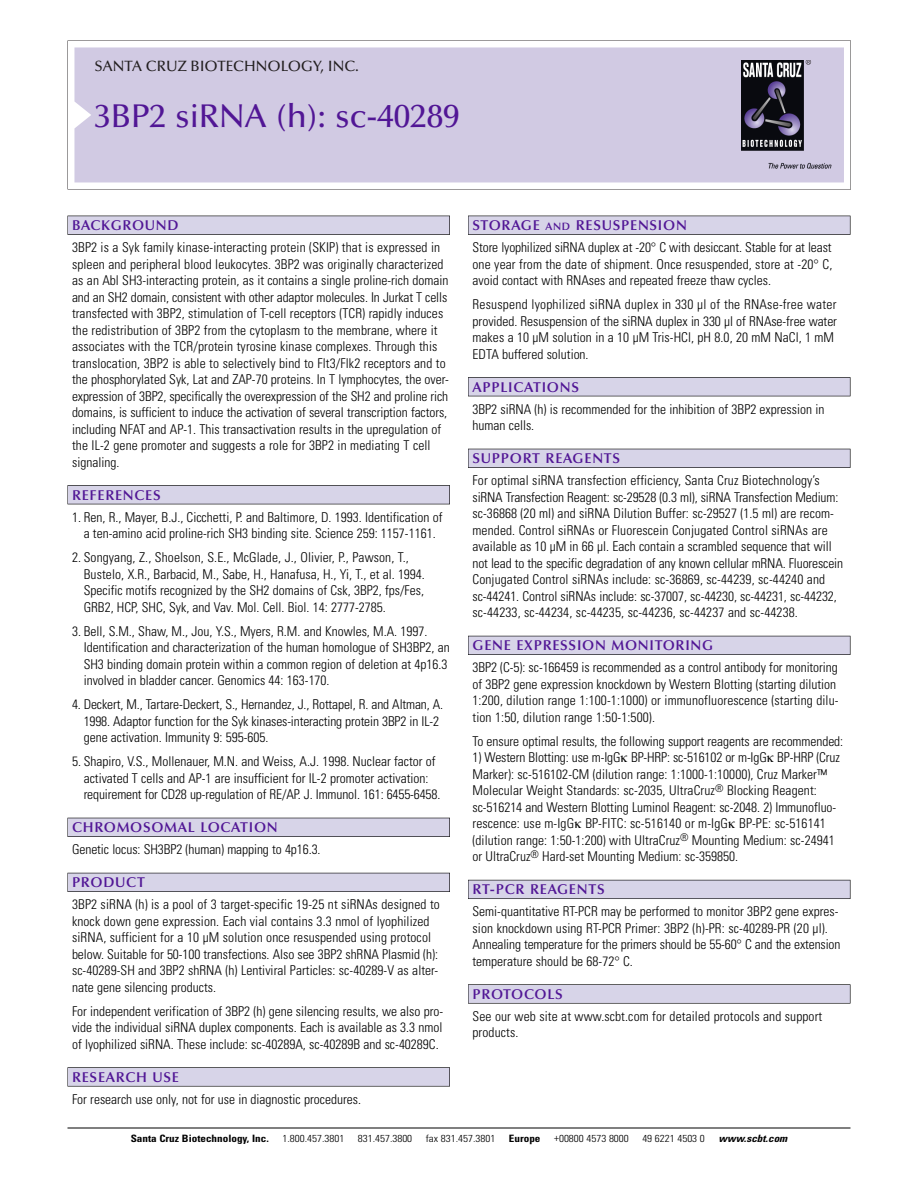
<style>
.page{position:relative;width:918px;height:1188px;background:#fff}
.page>*{position:absolute;margin:0;border:0;box-sizing:border-box;transform-origin:0 0}
.t1{font:500 33px "Optima";color:#511695}
.t2{font:500 15px "Optima";color:#231f20}
.t3{font:600 14.25px "Optima";letter-spacing:.05em;color:#511695}
.t4{font:300 condensed 13.5px/16.5px "Univers";color:#000}
.t5{font:300 condensed 10.2px "Univers";color:#000;scale:1.1 1}
.t6{font:700 condensed 10.2px "Univers";color:#000;scale:1.1 1}
.t7{font:italic 700 condensed 10.2px "Univers";color:#000;scale:1.1 1}
.s1{font-size:10.65px}
</style>
<div class="page">
<svg style="left:68px;top:40px;width:783px;height:149px"></svg>
<div style="left:74px;top:47px;width:770px;height:135px;background:#d1cae3"></div>
<img style="left:741px;top:60px;width:90px;height:108px">
<div style="left:68px;top:216px;width:382px;height:19px;background:#535256"></div>
<div style="left:68px;top:216px;width:381px;height:18px;background:#d7d4e8"></div>
<div style="left:68px;top:485px;width:382px;height:19px;background:#515155"></div>
<div style="left:68px;top:486px;width:381px;height:18px;background:#d7d4e8"></div>
<div style="left:68px;top:818px;width:382px;height:19px;background:#515057"></div>
<div style="left:68px;top:818px;width:381px;height:18px;background:#d7d4e8"></div>
<div style="left:68px;top:873px;width:382px;height:19px;background:#535259"></div>
<div style="left:68px;top:873px;width:381px;height:18px;background:#d7d4e8"></div>
<svg style="left:68px;top:1067px;width:382px;height:20px"></svg>
<div style="left:68px;top:1068px;width:381px;height:18px;background:#d7d4e8"></div>
<div style="left:468px;top:216px;width:382px;height:19px;background:#535256"></div>
<div style="left:468px;top:216px;width:382px;height:18px;background:#d7d4e8"></div>
<div style="left:468px;top:377px;width:382px;height:19px;background:#515155"></div>
<div style="left:468px;top:378px;width:382px;height:18px;background:#d7d4e8"></div>
<div style="left:468px;top:449px;width:382px;height:19px;background:#515057"></div>
<div style="left:468px;top:449px;width:382px;height:18px;background:#d7d4e8"></div>
<div style="left:468px;top:636px;width:382px;height:19px;background:#535259"></div>
<div style="left:468px;top:636px;width:382px;height:18px;background:#d7d4e8"></div>
<div style="left:468px;top:880px;width:382px;height:19px;background:#595860"></div>
<div style="left:468px;top:880px;width:382px;height:18px;background:#d7d4e8"></div>
<div style="left:468px;top:984px;width:382px;height:20px;background:#676767"></div>
<div style="left:468px;top:985px;width:382px;height:18px;background:#d7d4e8"></div>
<hr style="left:68px;top:1128px;width:782px;height:1px;background:#000">
<p class="t2" style="left:94px;top:60px;width:266px">SANTA CRUZ BIOTECHNOLOGY, INC.</p>
<p class="t1" style="left:94px;top:102px;width:367px">3BP2 siRNA (h): sc-40289</p>
<p class="t3" style="left:72px;top:219px;width:108px">BACKGROUND</p>
<p class="t4" style="left:72px;top:240px;width:378px">3BP2 is a Syk family kinase-interacting protein (SKIP) that is expressed in spleen and peripheral blood leukocytes. 3BP2 was originally characterized as an Abl SH3-interacting protein, as it contains a single proline-rich domain and an SH2 domain, consistent with other adaptor molecules. In Jurkat T cells transfected with 3BP2, stimulation of T-cell receptors (TCR) rapidly induces the redistribution of 3BP2 from the cytoplasm to the membrane, where it associates with the TCR/protein tyrosine kinase complexes. Through this translocation, 3BP2 is able to selectively bind to Flt3/Flk2 receptors and to the phosphorylated Syk, Lat and ZAP-70 proteins. In T lymphocytes, the over&shy;expression of 3BP2, specifically the overexpression of the SH2 and proline rich domains, is sufficient to induce the activation of several transcription factors, including NFAT and AP-1. This transactivation results in the upregulation of the IL-2 gene promoter and suggests a role for 3BP2 in mediating T cell signaling.</p>
<p class="t3" style="left:72px;top:489px;width:90px">REFERENCES</p>
<p class="t4" style="left:72px;top:510px;width:372px;text-align:center">1. Ren, R., Mayer, B.J., Cicchetti, P. and Baltimore, D. 1993. Identification of a ten-amino acid proline-rich SH3 binding site. Science 259: 1157-1161.</p>
<p class="t4" style="left:84px;top:550px;width:343px;text-indent:-12px">2. Songyang, Z., Shoelson, S.E., McGlade, J., Olivier, P., Pawson, T., Bustelo, X.R., Barbacid, M., Sabe, H., Hanafusa, H., Yi, T., et al. 1994.<br>Specific motifs recognized by the SH2 domains of Csk, 3BP2, fps/Fes, GRB2, HCP, SHC, Syk, and Vav. Mol. Cell. Biol. 14: 2777-2785.</p>
<p class="t4" style="left:84px;top:624px;width:368px;text-indent:-12px">3. Bell, S.M., Shaw, M., Jou, Y.S., Myers, R.M. and Knowles, M.A. 1997.<br>Identification and characterization of the human homologue of SH3BP2, an SH3 binding domain protein within a common region of deletion at 4p16.3 involved in bladder cancer. Genomics 44: 163-170.</p>
<p class="t4" style="left:84px;top:697px;width:361px;text-indent:-12px">4. Deckert, M., Tartare-Deckert, S., Hernandez, J., Rottapel, R. and Altman, A.<br>1998. Adaptor function for the Syk kinases-interacting protein 3BP2 in IL-2 gene activation. Immunity 9: 595-605.</p>
<p class="t4" style="left:84px;top:754px;width:358px;text-indent:-12px">5. Shapiro, V.S., Mollenauer, M.N. and Weiss, A.J. 1998. Nuclear factor of activated T cells and AP-1 are insufficient for IL-2 promoter activation: requirement for CD28 up-regulation of RE/AP. J. Immunol. 161: 6455-6458.</p>
<p class="t3" style="left:72px;top:821px;width:207px">CHROMOSOMAL LOCATION</p>
<p class="t4" style="left:72px;top:843px;width:250px">Genetic locus: SH3BP2 (human) mapping to 4p16.3.</p>
<p class="t3" style="left:72px;top:876px;width:74px">PRODUCT</p>
<p class="t4" style="left:72px;top:898px;width:369px">3BP2 siRNA (h) is a pool of 3 target-specific 19-25 nt siRNAs designed to knock down gene expression. Each vial contains 3.3 nmol of lyophilized siRNA, sufficient for a 10 µM solution once resuspended using protocol below. Suitable for 50-100 transfections. Also see 3BP2 shRNA Plasmid (h): sc-40289-SH and 3BP2 shRNA (h) Lentiviral Particles: sc-40289-V as alter&shy;nate gene silencing products.</p>
<p class="t4" style="left:72px;top:1004px;width:373px;text-align:justify">For independent verification of 3BP2 (h) gene silencing results, we also pro&shy;vide the individual siRNA duplex components. Each is available as 3.3 nmol of lyophilized siRNA. These include: sc-40289A, sc-40289B and sc-40289C.</p>
<p class="t3" style="left:72px;top:1071px;width:109px">RESEARCH USE</p>
<p class="t4" style="left:72px;top:1092px;width:291px">For research use only, not for use in diagnostic procedures.</p>
<p class="t3" style="left:473px;top:219px;width:216px">STORAGE <span class="s1">AND</span> RESUSPENSION</p>
<p class="t4" style="left:473px;top:240px;width:361px;text-align:justify">Store lyophilized siRNA duplex at -20° C with desiccant. Stable for at least one year from the date of shipment. Once resuspended, store at -20° C, avoid contact with RNAses and repeated freeze thaw cycles.</p>
<p class="t4" style="left:473px;top:297px;width:366px">Resuspend lyophilized siRNA duplex in 330 µl of the RNAse-free water provided. Resuspension of the siRNA duplex in 330 µl of RNAse-free water makes a 10 µM solution in a 10 µM Tris-HCl, pH 8.0, 20 mM NaCl, 1 mM EDTA buffered solution.</p>
<p class="t3" style="left:473px;top:381px;width:108px">APPLICATIONS</p>
<p class="t4" style="left:473px;top:402px;width:353px">3BP2 siRNA (h) is recommended for the inhibition of 3BP2 expression in human cells.</p>
<p class="t3" style="left:473px;top:452px;width:149px">SUPPORT REAGENTS</p>
<p class="t4" style="left:473px;top:474px;width:372px">For optimal siRNA transfection efficiency, Santa Cruz Biotechnology’s siRNA Transfection Reagent: sc-29528 (0.3 ml), siRNA Transfection Medium: sc-36868 (20 ml) and siRNA Dilution Buffer: sc-29527 (1.5 ml) are recom&shy;mended. Control siRNAs or Fluorescein Conjugated Control siRNAs are available as 10 µM in 66 µl. Each contain a scrambled sequence that will not lead to the specific degradation of any known cellular mRNA. Fluorescein Conjugated Control siRNAs include: sc-36869, sc-44239, sc-44240 and sc-44241. Control siRNAs include: sc-37007, sc-44230, sc-44231, sc-44232, sc-44233, sc-44234, sc-44235, sc-44236, sc-44237 and sc-44238.</p>
<p class="t3" style="left:473px;top:639px;width:242px">GENE EXPRESSION MONITORING</p>
<p class="t4" style="left:473px;top:661px;width:367px">3BP2 (C-5): sc-166459 is recommended as a control antibody for monitoring of 3BP2 gene expression knockdown by Western Blotting (starting dilution 1:200, dilution range 1:100-1:1000) or immunofluorescence (starting dilu&shy;tion 1:50, dilution range 1:50-1:500).</p>
<p class="t4" style="left:473px;top:734px;width:372px">To ensure optimal results, the following support reagents are recommended:</p>
<p class="t4" style="left:473px;top:751px;width:369px">1) Western Blotting: use m-IgG BP-HRP: sc-516102 or m-IgG BP-HRP (Cruz Marker): sc-516102-CM (dilution range: 1:1000-1:10000), Cruz Marker™ Molecular Weight Standards: sc-2035, UltraCruz<sup>®</sup> Blocking Reagent: sc-516214 and Western Blotting Luminol Reagent: sc-2048. 2) Immunofluo&shy;rescence: use m-IgG BP-FITC: sc-516140 or m-IgG BP-PE: sc-516141 (dilution range: 1:50-1:200) with UltraCruz<sup>®</sup> Mounting Medium: sc-24941 or UltraCruz<sup>®</sup> Hard-set Mounting Medium: sc-359850.</p>
<p class="t3" style="left:473px;top:883px;width:134px">RT-PCR REAGENTS</p>
<p class="t4" style="left:473px;top:905px;width:369px">Semi-quantitative RT-PCR may be performed to monitor 3BP2 gene expres&shy;sion knockdown using RT-PCR Primer: 3BP2 (h)-PR: sc-40289-PR (20 µl).<br>Annealing temperature for the primers should be 55-60° C and the extension temperature should be 68-72° C.</p>
<p class="t3" style="left:473px;top:988px;width:92px">PROTOCOLS</p>
<p class="t4" style="left:473px;top:1009px;width:351px">See our web site at www.scbt.com for detailed protocols and support products.</p>
<p class="t6" style="left:131px;top:1135px;width:127px">Santa Cruz Biotechnology, Inc.</p>
<p class="t5" style="left:282px;top:1135px;width:58px">1.800.457.3801</p>
<p class="t5" style="left:358px;top:1135px;width:51px">831.457.3800</p>
<p class="t5" style="left:426px;top:1135px;width:65px">fax 831.457.3801</p>
<p class="t6" style="left:509px;top:1135px;width:30px">Europe</p>
<p class="t5" style="left:554px;top:1135px;width:69px">+00800 4573 8000</p>
<p class="t5" style="left:642px;top:1135px;width:58px">49 6221 4503 0</p>
<p class="t7" style="left:719px;top:1135px;width:66px">www.scbt.com</p>
</div>
